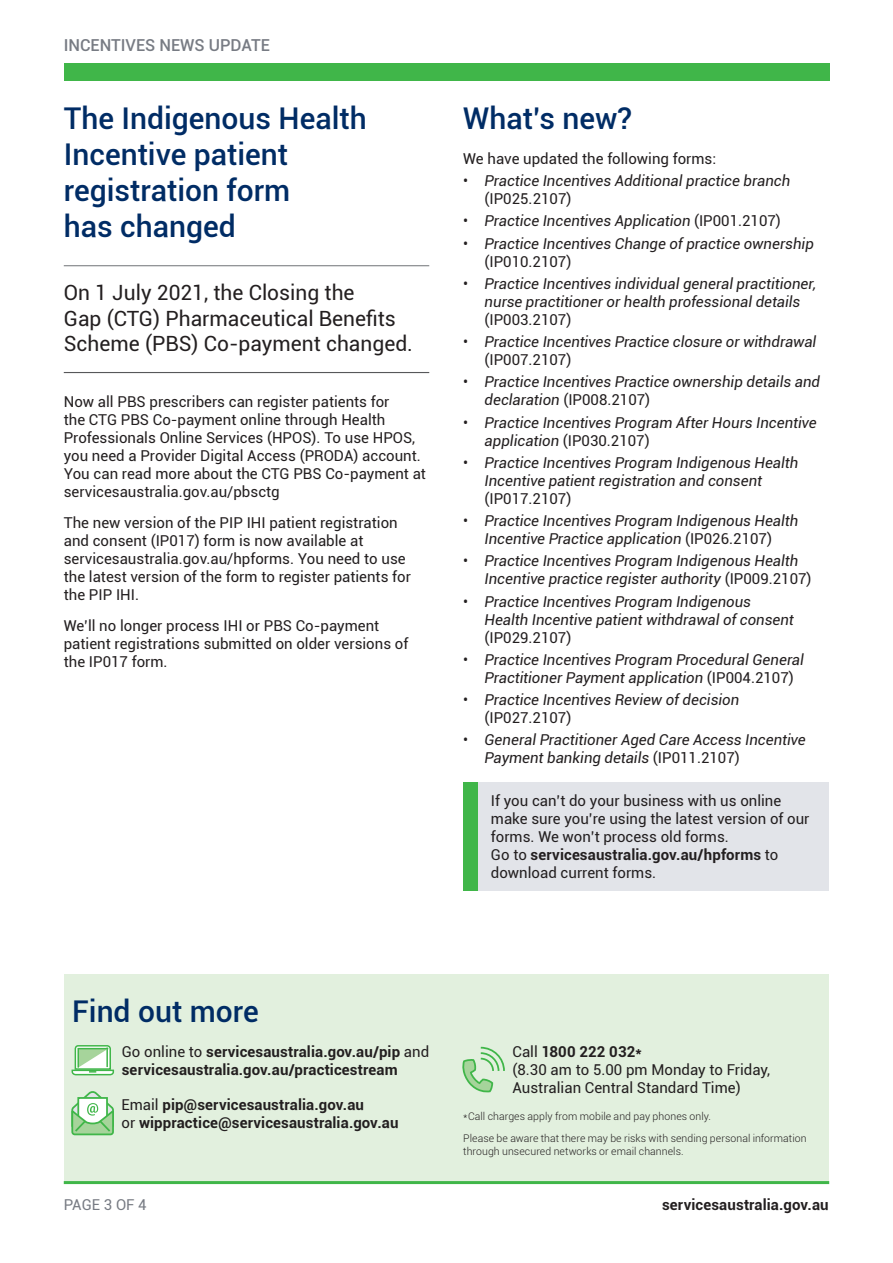
<style>
.page{position:relative;width:893px;height:1263px;background:#fff}
.page>*{position:absolute;margin:0;border:0;box-sizing:border-box;transform-origin:0 0}
.t1{font:500 30px/36px "Roboto";color:#002c65}
.t2{font:21px/25.2px "Roboto";color:#231f20}
.t3{font:500 16.5px "Roboto";color:#777b83}
.t4{font:italic 15px/18px "Roboto";color:#231f20}
.t5{font:15px/18px "Roboto";color:#231f20}
.t6{font:700 15px/18px "Roboto";letter-spacing:.005em;color:#231f20}
.t7{font:15px "Roboto";letter-spacing:-.005em;color:#777b83}
.t8{font:300 10.5px/22px "Roboto";letter-spacing:.005em;color:#231f20}
.s1{font-style:normal}
.s2{font-weight:700}
.s3{font-weight:400}
</style>
<div class="page">
<hr style="left:64px;top:1181px;width:765px;height:3px;background:#40b649">
<div style="left:64px;top:64px;width:766px;height:17px;background:#40b649"></div>
<hr style="left:64px;top:265px;width:365px;height:1px;background:#808285">
<hr style="left:64px;top:372px;width:365px;height:1px;background:#57585a">
<div style="left:463px;top:782px;width:15px;height:109px;background:#40b649"></div>
<div style="left:478px;top:782px;width:351px;height:109px;background:#e2e4e9"></div>
<div style="left:64px;top:975px;width:765px;height:206px;background:#e2f0de"></div>
<svg style="left:71px;top:1045px;width:44px;height:31px"></svg>
<svg style="left:71px;top:1091px;width:43px;height:45px"></svg>
<svg style="left:462px;top:1046px;width:43px;height:47px"></svg>
<p class="t3" style="left:64px;top:34px;width:208px">INCENTIVES NEWS UPDATE</p>
<h1 class="t1" style="left:64px;top:99px;width:304px">The Indigenous Health<br>Incentive patient registration form<br>has changed</h1>
<h2 class="t2" style="left:64px;top:279px;width:351px">On 1 July 2021, the Closing the<br>Gap (CTG) Pharmaceutical Benefits<br>Scheme (PBS) Co-payment changed.</h2>
<p class="t5" style="left:64px;top:392px;width:364px">Now all PBS prescribers can register patients for<br>the CTG PBS Co-payment online through Health Professionals Online Services (HPOS). To use HPOS, you need a Provider Digital Access (PRODA) account.<br>You can read more about the CTG PBS Co-payment at servicesaustralia.gov.au/pbsctg</p>
<p class="t5" style="left:64px;top:513px;width:349px">The new version of the PIP IHI patient registration and consent (IP017) form is now available at servicesaustralia.gov.au/hpforms. You need to use the latest version of the form to register patients for the PIP IHI.</p>
<p class="t5" style="left:64px;top:616px;width:346px">We’ll no longer process IHI or PBS Co-payment patient registrations submitted on older versions of the IP017 form.</p>
<h1 class="t1" style="left:463px;top:99px;width:170px">What’s new?</h1>
<p class="t5" style="left:463px;top:149px;width:254px">We have updated the following forms:</p>
<p class="t4" style="left:485px;top:171px;width:307px;text-indent:-21px"><span class="s1">•</span> Practice Incentives Additional practice branch <span class="s1">(IP025.2107)</span></p>
<p class="t4" style="left:463px;top:211px;width:319px"><span class="s1">•</span> Practice Incentives Application <span class="s1">(IP001.2107)</span></p>
<p class="t4" style="left:484px;top:234px;width:331px;text-indent:-21px"><span class="s1">•</span> Practice Incentives Change of practice ownership <span class="s1">(IP010.2107)</span></p>
<p class="t4" style="left:463px;top:274px;width:354px;text-align:center"><span class="s1">•</span> Practice Incentives individual general practitioner, nurse practitioner or health professional details</p>
<p class="t5" style="left:484px;top:310px;width:88px">(IP003.2107)</p>
<p class="t4" style="left:484px;top:332px;width:333px;text-indent:-21px"><span class="s1">•</span> Practice Incentives Practice closure or withdrawal <span class="s1">(IP007.2107)</span></p>
<p class="t4" style="left:484px;top:372px;width:337px;text-indent:-21px"><span class="s1">•</span> Practice Incentives Practice ownership details and declaration <span class="s1">(IP008.2107)</span></p>
<p class="t4" style="left:484px;top:413px;width:334px;text-indent:-21px"><span class="s1">•</span> Practice Incentives Program After Hours Incentive application <span class="s1">(IP030.2107)</span></p>
<p class="t4" style="left:484px;top:453px;width:315px;text-indent:-21px"><span class="s1">•</span> Practice Incentives Program Indigenous Health<br>Incentive patient registration and consent</p>
<p class="t5" style="left:484px;top:489px;width:88px">(IP017.2107)</p>
<p class="t4" style="left:463px;top:511px;width:337px;text-align:center"><span class="s1">•</span> Practice Incentives Program Indigenous Health<br>Incentive Practice application <span class="s1">(IP026.2107)</span></p>
<p class="t4" style="left:484px;top:551px;width:329px;text-indent:-21px"><span class="s1">•</span> Practice Incentives Program Indigenous Health<br>Incentive practice register authority <span class="s1">(IP009.2107)</span></p>
<p class="t4" style="left:484px;top:592px;width:311px;text-indent:-21px"><span class="s1">•</span> Practice Incentives Program Indigenous<br>Health Incentive patient withdrawal of consent</p>
<p class="t5" style="left:484px;top:628px;width:88px">(IP029.2107)</p>
<p class="t4" style="left:484px;top:650px;width:321px;text-indent:-21px"><span class="s1">•</span> Practice Incentives Program Procedural General<br>Practitioner Payment application <span class="s1">(IP004.2107)</span></p>
<p class="t4" style="left:484px;top:690px;width:256px;text-indent:-21px"><span class="s1">•</span> Practice Incentives Review of decision <span class="s1">(IP027.2107)</span></p>
<p class="t4" style="left:484px;top:730px;width:323px;text-indent:-21px"><span class="s1">•</span> General Practitioner Aged Care Access Incentive<br>Payment banking details <span class="s1">(IP011.2107)</span></p>
<p class="t5" style="left:491px;top:791px;width:320px">If you can’t do your business with us online make sure you’re using the latest version of our forms. We won’t process old forms.<br>Go to <span class="s2">servicesaustralia.gov.au/hpforms</span> to download current forms.</p>
<h1 class="t1" style="left:72px;top:992px;width:188px">Find out more</h1>
<p class="t6" style="left:122px;top:1042px;width:309px"><span class="s3">Go online to</span> servicesaustralia.gov.au/pip <span class="s3">and </span>servicesaustralia.gov.au/practicestream</p>
<p class="t6" style="left:122px;top:1095px;width:278px"><span class="s3">Email</span> pip@servicesaustralia.gov.au<br><span class="s3">or</span> wippractice@servicesaustralia.gov.au</p>
<p class="t7" style="left:64px;top:1194px;width:84px">PAGE 3 OF 4</p>
<p class="t5" style="left:512px;top:1042px;width:259px">Call <span class="s2">1800 222 032*<br></span>(8.30 am to 5.00 pm Monday to Friday,<br>Australian Central Standard Time)</p>
<p class="t8" style="left:463px;top:1104px;width:345px">*Call charges apply from mobile and pay phones only.<br>Please be aware that there may be risks with sending personal information</p>
<p class="t8" style="left:463px;top:1140px;width:222px">through unsecured networks or email channels.</p>
<p class="t6" style="left:662px;top:1195px;width:168px">servicesaustralia.gov.au</p>
</div>
